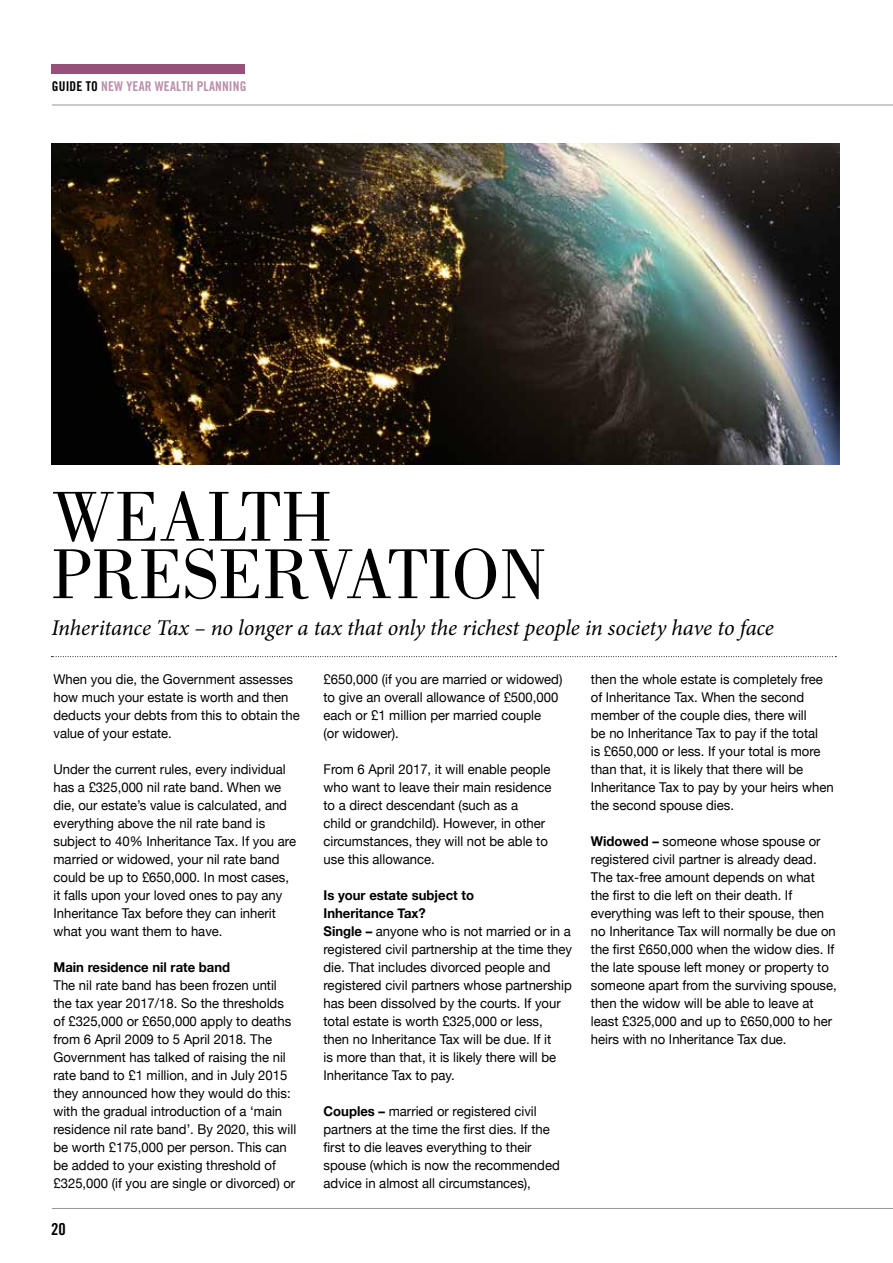
<style>
.page{position:relative;width:893px;height:1263px;background:#fff}
.page>*{position:absolute;margin:0;border:0;box-sizing:border-box;transform-origin:0 0}
.t1{font:73.05px/57.4px "Bodoni";color:#000}
.t2{font:italic 22.5px "Minion Pro";letter-spacing:-.005em;color:#000}
.t3{font:16.5px "Trade Gothic Bold Cond Twenty";color:#000}
.t4{font:13.5px/18px "Helvetica Neue";color:#000}
.t5{font:13.5px "Trade Gothic Bold Cond Twenty";letter-spacing:.01em;color:#bb90aa}
.t6{font:700 13.5px "Helvetica Neue";color:#000}
.s1{color:#000}
.s2{font-weight:700}
</style>
<div class="page">
<hr style="left:52px;top:1208px;width:841px;height:1px;background:#939598">
<hr style="left:52px;top:105px;width:841px;height:1px;background:#939598">
<div style="left:51px;top:65px;width:193px;height:9px;background:#95517a"></div>
<svg style="left:51px;top:656px;width:785px;height:1px"></svg>
<img style="left:51px;top:144px;width:788px;height:321px">
<p class="t5" style="left:52px;top:78px;width:196px"><span class="s1">GUIDE TO</span> NEW YEAR WEALTH PLANNING</p>
<h1 class="t1" style="left:52px;top:488px;width:497px">WEALTH<br>PRESERVATION</h1>
<h2 class="t2" style="left:52px;top:613px;width:724px">Inheritance Tax – no longer a tax that only the richest people in society have to face</h2>
<p class="t4" style="left:53px;top:670px;width:248px">When you die, the Government assesses how much your estate is worth and then deducts your debts from this to obtain the value of your estate.</p>
<p class="t4" style="left:53px;top:760px;width:244px">Under the current rules, every individual has a £325,000 nil rate band. When we die, our estate’s value is calculated, and everything above the nil rate band is subject to 40% Inheritance Tax. If you are married or widowed, your nil rate band could be up to £650,000. In most cases, it falls upon your loved ones to pay any Inheritance Tax before they can inherit what you want them to have.</p>
<p class="t6" style="left:53px;top:959px;width:178px">Main residence nil rate band</p>
<p class="t4" style="left:53px;top:976px;width:244px">The nil rate band has been frozen until the tax year 2017/18. So the thresholds of £325,000 or £650,000 apply to deaths from 6 April 2009 to 5 April 2018. The Government has talked of raising the nil rate band to £1 million, and in July 2015 they announced how they would do this: with the gradual introduction of a ‘main residence nil rate band’. By 2020, this will be worth £175,000 per person. This can be added to your existing threshold of £325,000 (if you are single or divorced) or</p>
<p class="t4" style="left:324px;top:670px;width:240px">£650,000 (if you are married or widowed) to give an overall allowance of £500,000 each or £1 million per married couple<br>(or widower).</p>
<p class="t4" style="left:324px;top:760px;width:229px">From 6 April 2017, it will enable people who want to leave their main residence to a direct descendant (such as a<br>child or grandchild). However, in other circumstances, they will not be able to use this allowance.</p>
<p class="t4" style="left:324px;top:886px;width:250px"><span class="s2">Is your estate subject to<br>Inheritance Tax?<br>Single –</span> anyone who is not married or in a registered civil partnership at the time they die. That includes divorced people and registered civil partners whose partnership has been dissolved by the courts. If your total estate is worth £325,000 or less,<br>then no Inheritance Tax will be due. If it<br>is more than that, it is likely there will be Inheritance Tax to pay.</p>
<p class="t4" style="left:324px;top:1102px;width:238px"><span class="s2">Couples –</span> married or registered civil partners at the time the first dies. If the first to die leaves everything to their spouse (which is now the recommended advice in almost all circumstances),</p>
<p class="t4" style="left:591px;top:670px;width:244px">then the whole estate is completely free of Inheritance Tax. When the second member of the couple dies, there will<br>be no Inheritance Tax to pay if the total<br>is £650,000 or less. If your total is more than that, it is likely that there will be Inheritance Tax to pay by your heirs when the second spouse dies.</p>
<p class="t4" style="left:591px;top:832px;width:247px"><span class="s2">Widowed –</span> someone whose spouse or registered civil partner is already dead.<br>The tax-free amount depends on what<br>the first to die left on their death. If everything was left to their spouse, then no Inheritance Tax will normally be due on the first £650,000 when the widow dies. If the late spouse left money or property to someone apart from the surviving spouse, then the widow will be able to leave at least £325,000 and up to £650,000 to her heirs with no Inheritance Tax due.</p>
<p class="t3" style="left:51px;top:1219px;width:16px">20</p>
</div>
